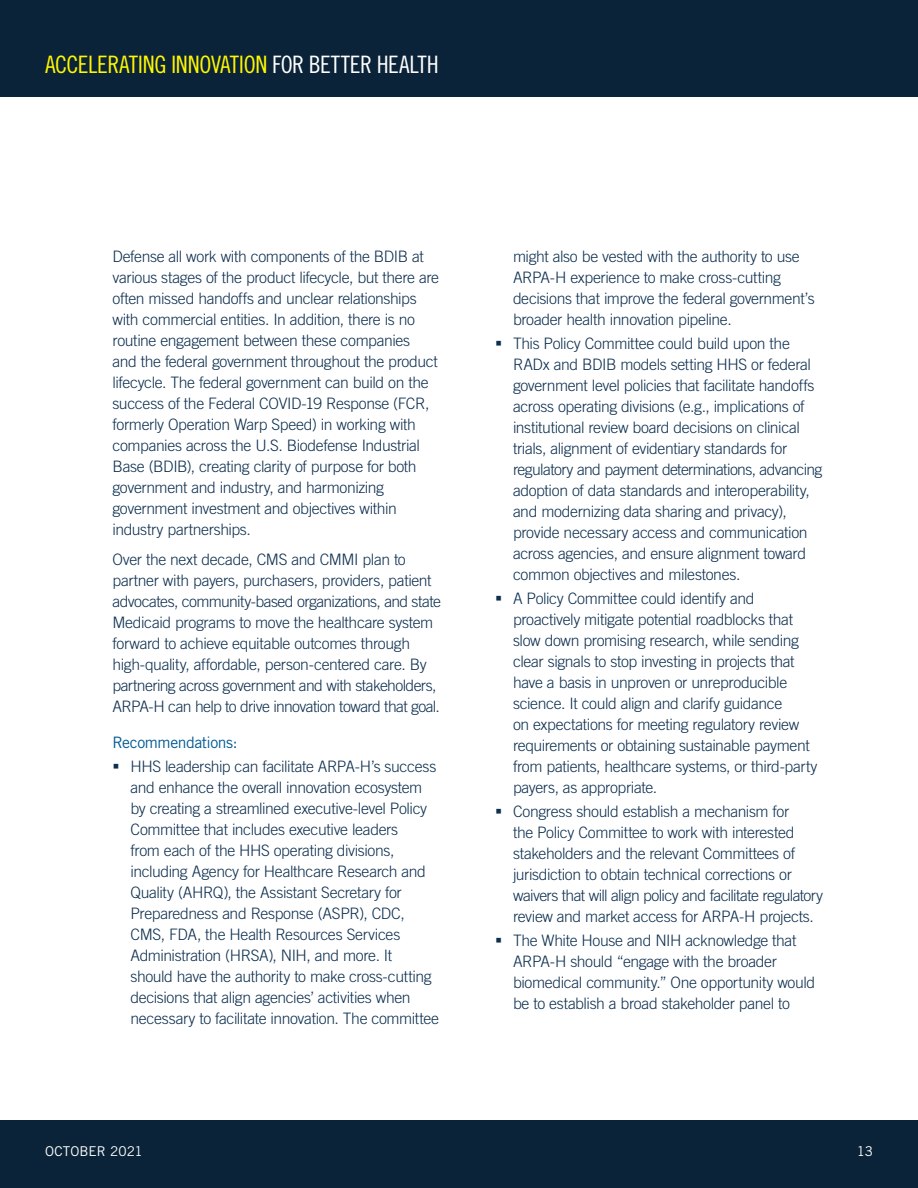
<style>
.page{position:relative;width:918px;height:1188px;background:#fff}
.page>*{position:absolute;margin:0;border:0;box-sizing:border-box;transform-origin:0 0}
.t1{font:24px "Trade Gothic LT Pro Cn 18";letter-spacing:-.015em;color:#fff601}
.t2{font:300 15.75px/21px "Trade Gothic LT Pro";letter-spacing:-.025em;color:#0d2f4f}
.t3{font:15.75px "Trade Gothic LT Pro";letter-spacing:-.025em;color:#005b94}
.t4{font:13.5px "Trade Gothic LT Pro";letter-spacing:.005em;color:#fff}
.s1{color:#fff}
</style>
<div class="page">
<div style="left:0;top:1120px;width:918px;height:68px;background:#0b2338"></div>
<div style="left:0;top:0;width:918px;height:97px;background:#0b2338"></div>
<h1 class="t1" style="left:45px;top:50px;width:395px">ACCELERATING INNOVATION <span class="s1">FOR BETTER HEALTH</span></h1>
<p class="t2" style="left:112px;top:246px;width:328px">Defense all work with components of the BDIB at various stages of the product lifecycle, but there are often missed handoffs and unclear relationships with commercial entities. In addition, there is no routine engagement between these companies<br>and the federal government throughout the product lifecycle. The federal government can build on the success of the Federal COVID-19 Response (FCR, formerly Operation Warp Speed) in working with companies across the U.S. Biodefense Industrial Base (BDIB), creating clarity of purpose for both government and industry, and harmonizing government investment and objectives within industry partnerships.</p>
<p class="t2" style="left:112px;top:549px;width:330px">Over the next decade, CMS and CMMI plan to partner with payers, purchasers, providers, patient advocates, community-based organizations, and state Medicaid programs to move the healthcare system forward to achieve equitable outcomes through high-quality, affordable, person-centered care. By partnering across government and with stakeholders, ARPA-H can help to drive innovation toward that goal.</p>
<p class="t3" style="left:112px;top:733px;width:127px">Recommendations:</p>
<p class="t2" style="left:130px;top:756px;width:310px">HHS leadership can facilitate ARPA-H’s success and enhance the overall innovation ecosystem by creating a streamlined executive-level Policy Committee that includes executive leaders<br>from each of the HHS operating divisions, including Agency for Healthcare Research and Quality (AHRQ), the Assistant Secretary for Preparedness and Response (ASPR), CDC, CMS, FDA, the Health Resources Services Administration (HRSA), NIH, and more. It<br>should have the authority to make cross-cutting decisions that align agencies’ activities when necessary to facilitate innovation. The committee</p>
<p class="t2" style="left:513px;top:246px;width:303px">might also be vested with the authority to use ARPA-H experience to make cross-cutting decisions that improve the federal government’s broader health innovation pipeline.</p>
<p class="t2" style="left:513px;top:333px;width:311px">This Policy Committee could build upon the RADx and BDIB models setting HHS or federal government level policies that facilitate handoffs across operating divisions (e.g., implications of institutional review board decisions on clinical trials, alignment of evidentiary standards for regulatory and payment determinations, advancing adoption of data standards and interoperability, and modernizing data sharing and privacy), provide necessary access and communication across agencies, and ensure alignment toward common objectives and milestones.</p>
<p class="t2" style="left:513px;top:588px;width:306px">A Policy Committee could identify and proactively mitigate potential roadblocks that slow down promising research, while sending clear signals to stop investing in projects that have a basis in unproven or unreproducible science. It could align and clarify guidance<br>on expectations for meeting regulatory review requirements or obtaining sustainable payment from patients, healthcare systems, or third-party payers, as appropriate.</p>
<p class="t2" style="left:513px;top:801px;width:312px">Congress should establish a mechanism for<br>the Policy Committee to work with interested stakeholders and the relevant Committees of jurisdiction to obtain technical corrections or waivers that will align policy and facilitate regulatory review and market access for ARPA-H projects.</p>
<p class="t2" style="left:513px;top:930px;width:304px">The White House and NIH acknowledge that ARPA-H should “engage with the broader biomedical community.” One opportunity would be to establish a broad stakeholder panel to</p>
<p class="t4" style="left:45px;top:1143px;width:99px">OCTOBER 2021</p>
<p class="t4" style="left:857px;top:1143px;width:18px">13</p>
</div>
